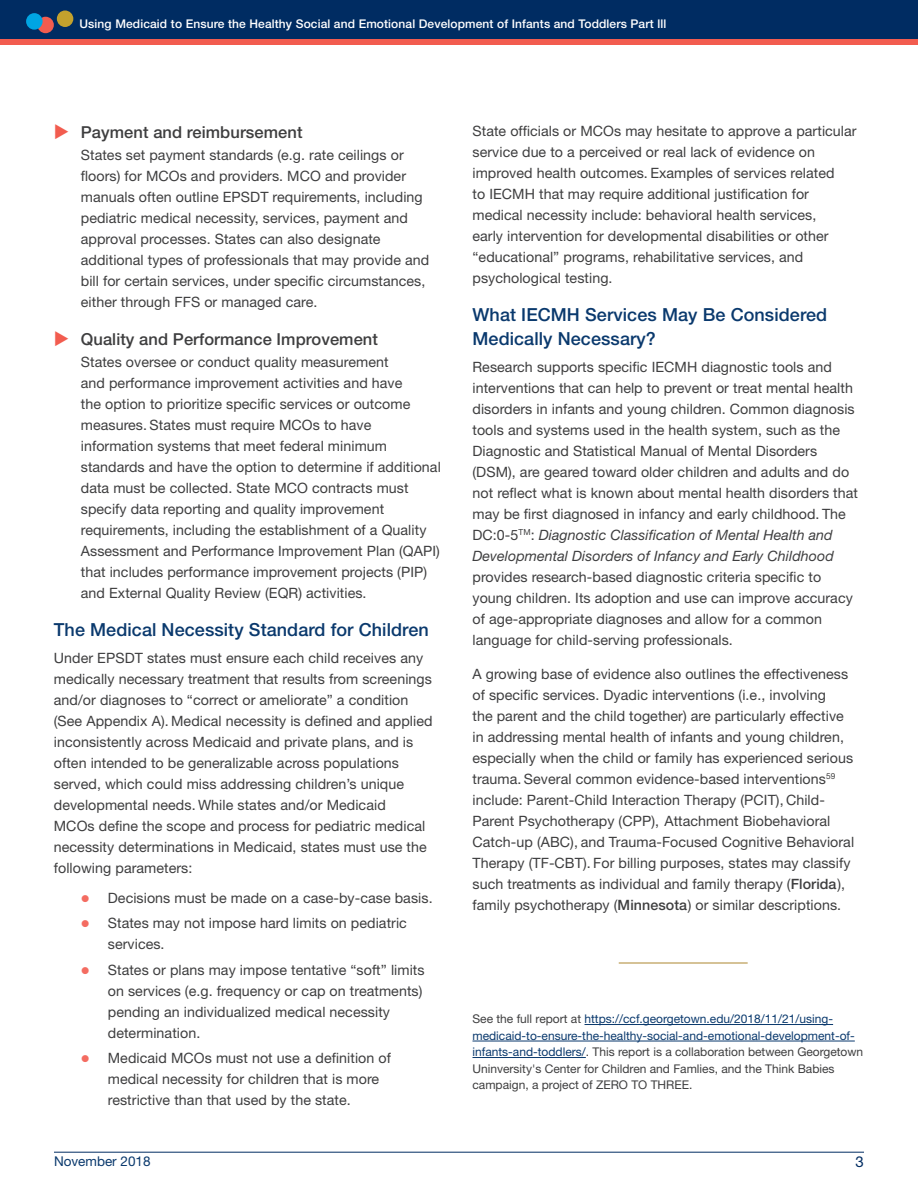
<style>
.page{position:relative;width:918px;height:1188px;background:#fff}
.page>*{position:absolute;margin:0;border:0;box-sizing:border-box;transform-origin:0 0}
.Blue_subheads{font:500 18px/24px "Helvetica Neue LT Std";letter-spacing:.005em;color:#0a396d}
.t1{font:500 16.5px "Helvetica Neue LT Std";letter-spacing:.005em;color:#3e3e3f}
.t2{font:15px "Helvetica Neue LT Std";color:#002c62}
.body_copy{font:14.25px/21px "Helvetica Neue LT Std";letter-spacing:.005em;color:#3e3e3f}
.body_copy_indent{font:14.25px/21px "Helvetica Neue LT Std";letter-spacing:.005em;color:#3e3e3f}
.body_copy_bef_bullet{font:14.25px/21px "Helvetica Neue LT Std";letter-spacing:.005em;color:#3e3e3f}
.body_copy_aft_bullet{font:14.25px/21px "Helvetica Neue LT Std";letter-spacing:.005em;color:#3e3e3f}
.t3{font:13.5px "Helvetica Neue LT Std";color:#0a396d}
.endnotes{font:12px/16.5px "Helvetica Neue LT Std";color:#3e3e3f}
.t4{font:500 12px "Helvetica Neue LT Std";letter-spacing:.01em;color:#fff}
.s1{font-style:italic}
.s2{font-weight:500}
.s3{color:#0a396d}
</style>
<div class="page">
<div style="left:0;top:0;width:918px;height:40px;background:#002c62"></div>
<hr style="left:585px;top:1024px;width:248px;height:1px;background:#0a396d">
<hr style="left:472px;top:1041px;width:383px;height:1px;background:#0a396d">
<hr style="left:472px;top:1057px;width:114px;height:1px;background:#0a396d">
<hr style="left:619px;top:963px;width:129px;height:1px;background:#ac872f">
<hr style="left:54px;top:1152px;width:810px;height:1px;background:#002c62">
<div style="left:0;top:39px;width:918px;height:6px;background:#f25c4f"></div>
<div style="left:37px;top:17px;width:17px;height:16px;background:#f25c4f;border-radius:50%"></div>
<div style="left:26px;top:13px;width:17px;height:17px;background:#00a5e3;border-radius:50%"></div>
<div style="left:57px;top:10px;width:16px;height:17px;background:#c3a12d;border-radius:50%"></div>
<p class="t4" style="left:80px;top:17px;width:588px">Using Medicaid to Ensure the Healthy Social and Emotional Development of Infants and Toddlers Part lll</p>
<p class="t1" style="left:81px;top:122px;width:223px">Payment and reimbursement</p>
<p class="body_copy_indent" style="left:81px;top:145px;width:350px">States set payment standards (e.g. rate ceilings or floors) for MCOs and providers. MCO and provider manuals often outline EPSDT requirements, including pediatric medical necessity, services, payment and approval processes. States can also designate additional types of professionals that may provide and bill for certain services, under specific circumstances, either through FFS or managed care.</p>
<p class="t1" style="left:81px;top:329px;width:299px">Quality and Performance Improvement</p>
<p class="body_copy_indent" style="left:81px;top:352px;width:362px">States oversee or conduct quality measurement<br>and performance improvement activities and have<br>the option to prioritize specific services or outcome measures. States must require MCOs to have information systems that meet federal minimum standards and have the option to determine if additional data must be collected. State MCO contracts must specify data reporting and quality improvement requirements, including the establishment of a Quality Assessment and Performance Improvement Plan (QAPI) that includes performance improvement projects (PIP) and External Quality Review (EQR) activities.</p>
<p class="Blue_subheads" style="left:54px;top:617px;width:376px">The Medical Necessity Standard for Children</p>
<p class="body_copy_bef_bullet" style="left:54px;top:647px;width:380px">Under EPSDT states must ensure each child receives any medically necessary treatment that results from screenings and/or diagnoses to “correct or ameliorate” a condition (See Appendix A). Medical necessity is defined and applied inconsistently across Medicaid and private plans, and is often intended to be generalizable across populations served, which could miss addressing children’s unique developmental needs. While states and/or Medicaid<br>MCOs define the scope and process for pediatric medical necessity determinations in Medicaid, states must use the following parameters:</p>
<p class="body_copy" style="left:108px;top:887px;width:326px">Decisions must be made on a case-by-case basis.</p>
<p class="body_copy" style="left:108px;top:913px;width:301px">States may not impose hard limits on pediatric services.</p>
<p class="body_copy" style="left:108px;top:959px;width:318px">States or plans may impose tentative “soft” limits on services (e.g. frequency or cap on treatments) pending an individualized medical necessity determination.</p>
<p class="body_copy" style="left:108px;top:1048px;width:285px">Medicaid MCOs must not use a definition of medical necessity for children that is more restrictive than that used by the state.</p>
<p class="body_copy_aft_bullet" style="left:472px;top:120px;width:386px">State officials or MCOs may hesitate to approve a particular service due to a perceived or real lack of evidence on improved health outcomes. Examples of services related<br>to IECMH that may require additional justification for medical necessity include: behavioral health services,<br>early intervention for developmental disabilities or other “educational” programs, rehabilitative services, and psychological testing.</p>
<p class="Blue_subheads" style="left:472px;top:302px;width:356px">What IECMH Services May Be Considered<br>Medically Necessary?</p>
<p class="body_copy" style="left:472px;top:356px;width:387px">Research supports specific IECMH diagnostic tools and interventions that can help to prevent or treat mental health disorders in infants and young children. Common diagnosis tools and systems used in the health system, such as the Diagnostic and Statistical Manual of Mental Disorders (DSM), are geared toward older children and adults and do not reflect what is known about mental health disorders that may be first diagnosed in infancy and early childhood. The DC:0-5<sup>TM</sup>: <span class="s1">Diagnostic Classification of Mental Health and Developmental Disorders of Infancy and Early Childhood </span>provides research-based diagnostic criteria specific to young children. Its adoption and use can improve accuracy of age-appropriate diagnoses and allow for a common language for child-serving professionals.</p>
<p class="body_copy" style="left:472px;top:663px;width:383px">A growing base of evidence also outlines the effectiveness of specific services. Dyadic interventions (i.e., involving<br>the parent and the child together) are particularly effective in addressing mental health of infants and young children, especially when the child or family has experienced serious trauma. Several common evidence-based interventions<sup>59 </sup>include: Parent-Child Interaction Therapy (PCIT), Child-Parent Psychotherapy (CPP), Attachment Biobehavioral Catch-up (ABC), and Trauma-Focused Cognitive Behavioral Therapy (TF-CBT). For billing purposes, states may classify such treatments as individual and family therapy (<span class="s2">Florida</span>), family psychotherapy (<span class="s2">Minnesota</span>) or similar descriptions.</p>
<p class="endnotes" style="left:472px;top:1011px;width:392px">See the full report at <span class="s3">https://ccf.georgetown.edu/2018/11/21/using&shy;medicaid-to-ensure-the-healthy-social-and-emotional-development-of&shy;infants-and-toddlers/</span>. This report is a collaboration between Georgetown Uninversity's Center for Children and Famlies, and the Think Babies campaign, a project of ZERO TO THREE.</p>
<p class="t3" style="left:54px;top:1153px;width:98px">November 2018</p>
<p class="t2" style="left:856px;top:1153px;width:10px">3</p>
</div>
